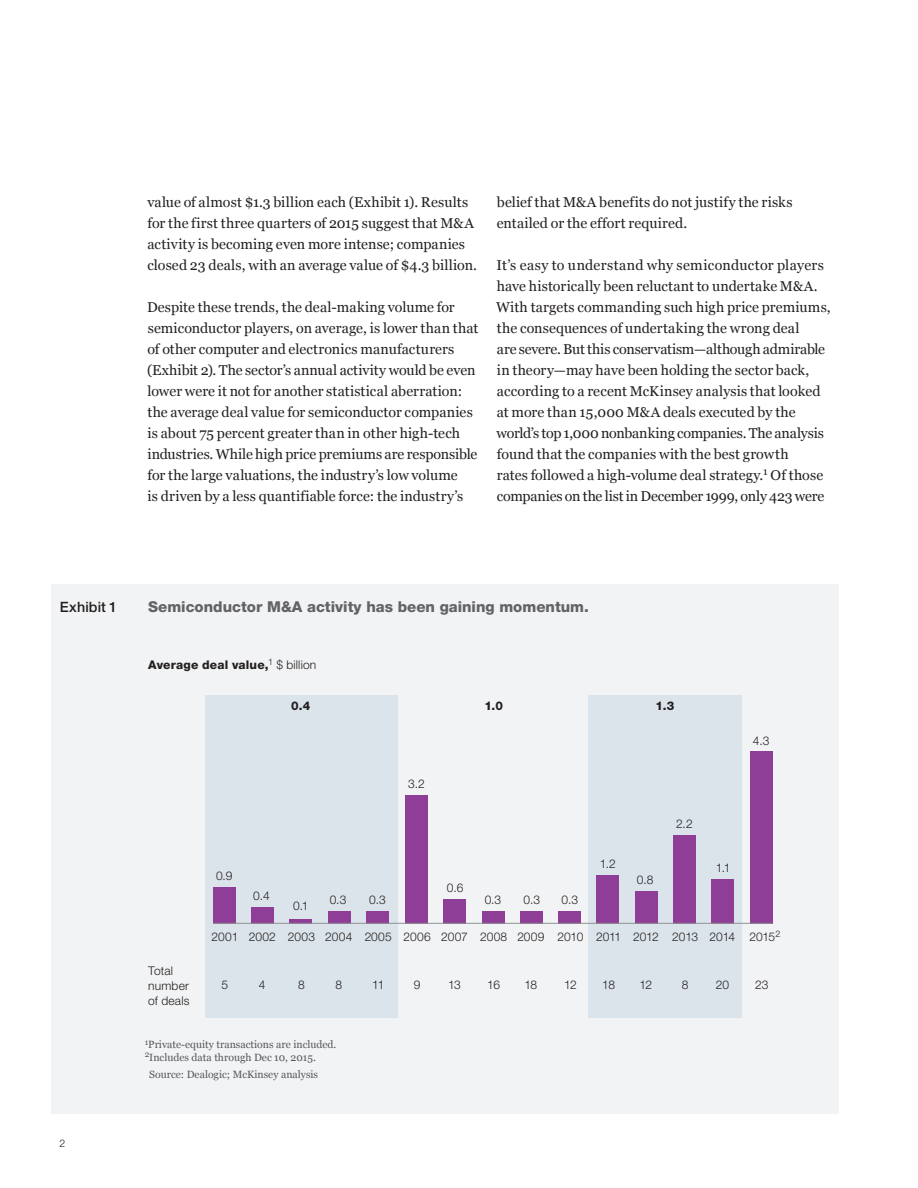
<style>
.page{position:relative;width:918px;height:1188px;background:#fff}
.page>*{position:absolute;margin:0;border:0;box-sizing:border-box;transform-origin:0 0}
.t1{font:800 15px "Helvetica Neue LT Std";color:#636366}
.t2{font:800 15px/21px "Helvetica Neue LT Std";color:#231f20}
.t3{font:14.25px/21px "Georgia";color:#231f20}
.t4{font:500 14.25px "Helvetica Neue LT Std";letter-spacing:.01em;color:#231f20}
.t5{font:300 12px/15px "Helvetica Neue LT Std";color:#231f20}
.t6{font:800 12px "Helvetica Neue LT Std";letter-spacing:.015em;color:#231f20}
.t7{font:10.5px/12.8px "Georgia";color:#57585a}
.t8{font:300 10.5px "Helvetica Neue LT Std";color:#231f20}
.s1{font-weight:300}
</style>
<div class="page">
<div style="left:51px;top:584px;width:788px;height:530px;background:#f2f3f4"></div>
<div style="left:205px;top:695px;width:193px;height:322px;background:#dbe4ea"></div>
<div style="left:589px;top:695px;width:153px;height:322px;background:#dbe4ea"></div>
<div style="left:213px;top:887px;width:23px;height:36px;background:#8f3e97"></div>
<div style="left:251px;top:907px;width:23px;height:16px;background:#8f3e97"></div>
<svg style="left:290px;top:919px;width:22px;height:4px"></svg>
<div style="left:328px;top:911px;width:22px;height:12px;background:#8f3e97"></div>
<div style="left:366px;top:911px;width:23px;height:12px;background:#8f3e97"></div>
<div style="left:405px;top:795px;width:23px;height:128px;background:#8f3e97"></div>
<div style="left:444px;top:899px;width:22px;height:24px;background:#8f3e97"></div>
<div style="left:482px;top:911px;width:22px;height:12px;background:#8f3e97"></div>
<div style="left:520px;top:911px;width:23px;height:12px;background:#8f3e97"></div>
<div style="left:558px;top:911px;width:23px;height:12px;background:#8f3e97"></div>
<div style="left:597px;top:875px;width:22px;height:48px;background:#8f3e97"></div>
<div style="left:635px;top:891px;width:23px;height:32px;background:#8f3e97"></div>
<div style="left:673px;top:835px;width:23px;height:88px;background:#8f3e97"></div>
<div style="left:712px;top:879px;width:22px;height:44px;background:#8f3e97"></div>
<div style="left:750px;top:751px;width:22px;height:172px;background:#8f3e97"></div>
<hr style="left:213px;top:923px;width:559px;height:1px;background:#919295">
<p class="t3" style="left:147px;top:191px;width:331px">value of almost $1.3 billion each (Exhibit 1). Results for the first three quarters of 2015 suggest that M&amp;A activity is becoming even more intense; companies closed 23 deals, with an average value of $4.3 billion.</p>
<p class="t3" style="left:147px;top:296px;width:333px">Despite these trends, the deal-making volume for semiconductor players, on average, is lower than that of other computer and electronics manufacturers (Exhibit 2). The sector’s annual activity would be even lower were it not for another statistical aberration: the average deal value for semiconductor companies is about 75 percent greater than in other high-tech industries. While high price premiums are responsible for the large valuations, the industry’s low volume<br>is driven by a less quantifiable force: the industry’s</p>
<p class="t2" style="left:151px;top:430px;width:166px">Semiconductors 2015<br>M&amp;A<br>Exhibit 1 of 4</p>
<p class="t3" style="left:497px;top:191px;width:297px">belief that M&amp;A benefits do not justify the risks entailed or the effort required.</p>
<p class="t3" style="left:496px;top:254px;width:336px">It’s easy to understand why semiconductor players have historically been reluctant to undertake M&amp;A.<br>With targets commanding such high price premiums, the consequences of undertaking the wrong deal<br>are severe. But this conservatism—although admirable in theory—may have been holding the sector back, according to a recent McKinsey analysis that looked at more than 15,000 M&amp;A deals executed by the world’s top 1,000 nonbanking companies. The analysis found that the companies with the best growth<br>rates followed a high-volume deal strategy.<sup>1</sup> Of those companies on the list in December 1999, only 423 were</p>
<p class="t4" style="left:60px;top:598px;width:59px">Exhibit 1</p>
<p class="t1" style="left:148px;top:597px;width:442px">Semiconductor M&amp;A activity has been gaining momentum.</p>
<p class="t6" style="left:148px;top:658px;width:170px">Average deal value,<sup>1</sup> <span class="s1">$ billion</span></p>
<p class="t5" style="left:148px;top:963px;width:43px">Total number of deals</p>
<p class="t6" style="left:291px;top:699px;width:21px">0.4</p>
<p class="t6" style="left:484px;top:699px;width:20px">1.0</p>
<p class="t6" style="left:656px;top:699px;width:20px">1.3</p>
<p class="t5" style="left:408px;top:776px;width:18px">3.2</p>
<p class="t5" style="left:216px;top:868px;width:18px">0.9</p>
<p class="t5" style="left:212px;top:929px;width:28px">2001</p>
<p class="t5" style="left:253px;top:888px;width:18px">0.4</p>
<p class="t5" style="left:249px;top:929px;width:29px">2002</p>
<p class="t5" style="left:293px;top:898px;width:17px">0.1</p>
<p class="t5" style="left:288px;top:929px;width:29px">2003</p>
<p class="t5" style="left:330px;top:892px;width:18px">0.3</p>
<p class="t5" style="left:325px;top:929px;width:29px">2004</p>
<p class="t5" style="left:369px;top:892px;width:18px">0.3</p>
<p class="t5" style="left:365px;top:929px;width:29px">2005</p>
<p class="t5" style="left:447px;top:880px;width:18px">0.6</p>
<p class="t5" style="left:404px;top:929px;width:29px">2006</p>
<p class="t5" style="left:441px;top:929px;width:28px">2007</p>
<p class="t5" style="left:485px;top:892px;width:18px">0.3</p>
<p class="t5" style="left:480px;top:929px;width:29px">2008</p>
<p class="t5" style="left:523px;top:892px;width:18px">0.3</p>
<p class="t5" style="left:517px;top:929px;width:29px">2009</p>
<p class="t5" style="left:561px;top:892px;width:18px">0.3</p>
<p class="t5" style="left:558px;top:929px;width:27px">2010</p>
<p class="t5" style="left:600px;top:856px;width:18px">1.2</p>
<p class="t5" style="left:596px;top:929px;width:27px">2011</p>
<p class="t5" style="left:637px;top:872px;width:18px">0.8</p>
<p class="t5" style="left:676px;top:816px;width:18px">2.2</p>
<p class="t5" style="left:716px;top:860px;width:16px">1.1</p>
<p class="t5" style="left:633px;top:929px;width:27px">2012</p>
<p class="t5" style="left:672px;top:929px;width:27px">2013</p>
<p class="t5" style="left:710px;top:929px;width:27px">2014</p>
<p class="t5" style="left:753px;top:733px;width:18px">4.3</p>
<p class="t5" style="left:750px;top:929px;width:32px">2015<sup>2</sup></p>
<p class="t5" style="left:222px;top:977px;width:8px">5</p>
<p class="t5" style="left:259px;top:977px;width:8px">4</p>
<p class="t5" style="left:298px;top:977px;width:8px">8</p>
<p class="t5" style="left:335px;top:977px;width:8px">8</p>
<p class="t5" style="left:372px;top:977px;width:14px">11</p>
<p class="t5" style="left:414px;top:977px;width:8px">9</p>
<p class="t5" style="left:448px;top:977px;width:14px">13</p>
<p class="t5" style="left:487px;top:977px;width:14px">16</p>
<p class="t5" style="left:525px;top:977px;width:14px">18</p>
<p class="t5" style="left:564px;top:977px;width:14px">12</p>
<p class="t5" style="left:602px;top:977px;width:14px">18</p>
<p class="t5" style="left:640px;top:977px;width:14px">12</p>
<p class="t5" style="left:682px;top:977px;width:8px">8</p>
<p class="t5" style="left:716px;top:977px;width:15px">20</p>
<p class="t5" style="left:755px;top:977px;width:15px">23</p>
<p class="t8" style="left:60px;top:1137px;width:7px">2</p>
<p class="t7" style="left:145px;top:1038px;width:193px"><sup>1</sup>Private-equity transactions are included.<br><sup>2</sup>Includes data through Dec 10, 2015.</p>
<p class="t7" style="left:149px;top:1068px;width:170px">Source: Dealogic; McKinsey analysis</p>
</div>
